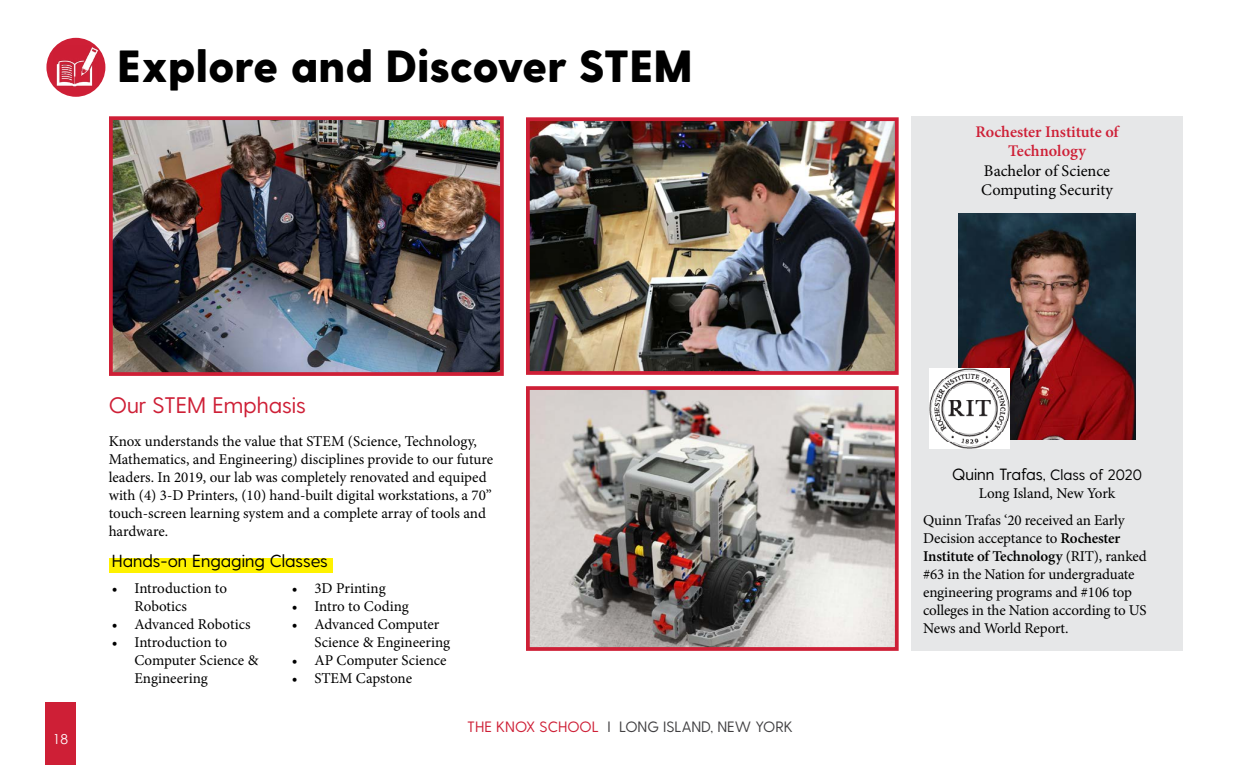
<style>
.page{position:relative;width:1260px;height:765px;background:#fff}
.page>*{position:absolute;margin:0;border:0;box-sizing:border-box;transform-origin:0 0}
.t1{font:800 45px "Greycliff CF";color:#000}
.t2{font:22.5px "Greycliff CF";color:#ce1f36}
.t3{font:17.5px "Greycliff CF";color:#000}
.t4{font:16.25px/19.5px "Minion Pro";color:#000}
.t5{font:600 16.25px/19.5px "Minion Pro";letter-spacing:-.005em;color:#ce1f36;text-align:center}
.t6{font:16.25px "Greycliff CF";color:#000}
.t7{font:15px/18px "Minion Pro";letter-spacing:-.005em;color:#000}
.t8{font:15px "Greycliff CF";color:#414042}
.t9{font:13.75px "Century Gothic";color:#fff}
.s1{color:#ce1f36}
.s2{font-size:15px}
.s3{font-weight:600}
</style>
<div class="page">
<div style="left:45px;top:702px;width:31px;height:63px;background:#ce1f36"></div>
<div style="left:109px;top:558px;width:224px;height:14px;background:#fff200"></div>
<div style="left:911px;top:116px;width:272px;height:535px;background:#e6e7e8"></div>
<img style="left:531px;top:122px;width:363px;height:248px">
<div style="left:526px;top:117px;width:373px;height:258px;border:4px solid #ce1f36"></div>
<img style="left:531px;top:391px;width:363px;height:255px">
<div style="left:526px;top:386px;width:373px;height:265px;border:4px solid #ce1f36"></div>
<img style="left:114px;top:121px;width:385px;height:250px">
<div style="left:109px;top:116px;width:395px;height:260px;border:4px solid #ce1f36"></div>
<img style="left:959px;top:214px;width:177px;height:225px">
<img style="left:930px;top:369px;width:80px;height:80px">
<svg style="left:45px;top:36px;width:62px;height:62px"></svg>
<img style="left:53px;top:44px;width:46px;height:47px">
<div style="left:43px;top:34px;width:66px;height:66px;border:3px solid #fff;border-radius:50%"></div>
<h1 class="t1" style="left:117px;top:38px;width:577px">Explore and Discover STEM</h1>
<p class="t9" style="left:53px;top:729px;width:17px">18</p>
<h2 class="t2" style="left:109px;top:392px;width:199px">Our STEM Emphasis</h2>
<p class="t7" style="left:109px;top:432px;width:386px">Knox understands the value that STEM (Science, Technology, Mathematics, and Engineering) disciplines provide to our future leaders. In 2019, our lab was completely renovated and equiped with (4) 3-D Printers, (10) hand-built digital workstations, a 70” touch-screen learning system and a complete array of tools and hardware.</p>
<p class="t3" style="left:112px;top:551px;width:217px">Hands-on Engaging Classes</p>
<p class="t7" style="left:134px;top:579px;width:94px;text-indent:-22px">• Introduction to<br>Robotics</p>
<p class="t7" style="left:112px;top:615px;width:140px">• Advanced Robotics</p>
<p class="t7" style="left:134px;top:633px;width:125px;text-indent:-22px">• Introduction to<br>Computer Science &amp;<br>Engineering</p>
<p class="t7" style="left:292px;top:579px;width:95px">• 3D Printing</p>
<p class="t7" style="left:292px;top:597px;width:118px">• Intro to Coding</p>
<p class="t7" style="left:314px;top:615px;width:137px;text-indent:-22px">• Advanced Computer<br>Science &amp; Engineering</p>
<p class="t7" style="left:292px;top:651px;width:156px">• AP Computer Science</p>
<p class="t7" style="left:292px;top:669px;width:122px">• STEM Capstone</p>
<p class="t8" style="left:467px;top:718px;width:327px"><span class="s1">THE KNOX SCHOOL</span> I LONG ISLAND, NEW YORK</p>
<p class="t5" style="left:975px;top:122px;width:145px">Rochester Institute of<br>Technology</p>
<p class="t4" style="left:981px;top:161px;width:133px">Bachelor of Science<br>Computing Security</p>
<p class="t6" style="left:952px;top:464px;width:191px">Quinn Trafas, <span class="s2">Class of 2020</span></p>
<p class="t7" style="left:979px;top:484px;width:138px">Long Island, New York</p>
<p class="t7" style="left:923px;top:511px;width:225px">Quinn Trafas ‘20 received an Early Decision acceptance to <span class="s3">Rochester Institute of Technology</span> (RIT), ranked #63 in the Nation for undergraduate engineering programs and #106 top colleges in the Nation according to US News and World Report.</p>
</div>
